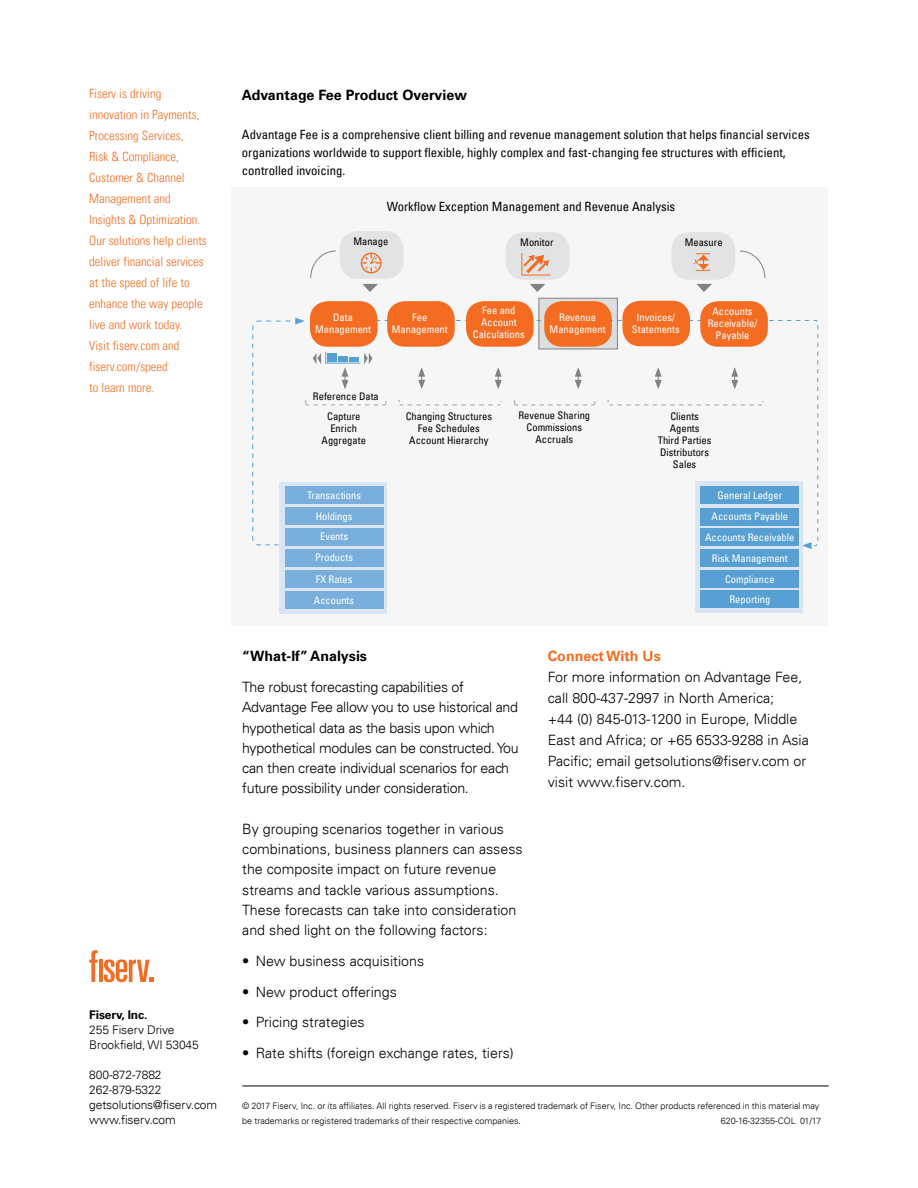
<style>
.page{position:relative;width:918px;height:1188px;background:#fff}
.page>*{position:absolute;margin:0;border:0;box-sizing:border-box;transform-origin:0 0}
.t1{font:300 14.25px/21px "Univers LT";color:#000}
.t2{font:300 14.25px/20.2px "Univers LT";letter-spacing:-.02em;color:#000}
.t3{font:700 14.25px "Univers LT";color:#000}
.t4{font:700 14.25px "Univers LT";color:#f36c21}
.t5{font:300 condensed 12.75px/21px "Univers LT";color:#f36c21}
.t6{font:condensed 12.75px/18px "Univers LT";color:#000}
.t7{font:300 12px/15px "Univers LT";letter-spacing:-.01em;color:#000}
.t8{font:700 12px "Univers LT";letter-spacing:-.01em;color:#000}
.t9{font:condensed 10.5px/12px "Univers LT";color:#fff;text-align:center}
.t10{font:condensed 10.5px/12px "Univers LT";color:#000;text-align:center}
.t11{font:300 9px/15px "Univers LT";color:#000}
</style>
<div class="page">
<hr style="left:242px;top:1086px;width:587px;height:1px;background:#000">
<svg style="left:89px;top:950px;width:9px;height:32px"></svg>
<hr style="left:99px;top:960px;width:3px;height:22px;background:#f36c21">
<svg style="left:104px;top:959px;width:49px;height:23px"></svg>
<div style="left:231px;top:187px;width:597px;height:439px;background:#f6f6f6"></div>
<div style="left:538px;top:298px;width:80px;height:51px;background:#dcddde;border:1px solid #808285"></div>
<div style="left:340px;top:231px;width:64px;height:48px;background:#e2e3e4;border-radius:18px"></div>
<div style="left:506px;top:232px;width:63px;height:48px;background:#e2e3e4;border-radius:18px"></div>
<div style="left:671px;top:232px;width:64px;height:48px;background:#e2e3e4;border-radius:18px"></div>
<svg style="left:361px;top:253px;width:21px;height:20px"></svg>
<svg style="left:521px;top:253px;width:30px;height:22px"></svg>
<svg style="left:693px;top:253px;width:17px;height:18px"></svg>
<div style="left:696px;top:482px;width:107px;height:131px;background:#d9e5f4"></div>
<div style="left:280px;top:482px;width:107px;height:131px;background:#d9e5f4"></div>
<svg style="left:530px;top:284px;width:16px;height:8px"></svg>
<svg style="left:697px;top:284px;width:15px;height:8px"></svg>
<svg style="left:362px;top:284px;width:16px;height:8px"></svg>
<div style="left:310px;top:301px;width:68px;height:46px;background:#f36c21;border-radius:18px"></div>
<div style="left:387px;top:301px;width:68px;height:46px;background:#f36c21;border-radius:18px"></div>
<div style="left:466px;top:301px;width:68px;height:46px;background:#f36c21;border-radius:18px"></div>
<div style="left:544px;top:301px;width:68px;height:46px;background:#f36c21;border-radius:18px"></div>
<div style="left:622px;top:301px;width:68px;height:45px;background:#f36c21;border-radius:18px"></div>
<div style="left:700px;top:301px;width:68px;height:46px;background:#f36c21;border-radius:18px"></div>
<svg style="left:252px;top:318px;width:566px;height:231px"></svg>
<div style="left:701px;top:508px;width:98px;height:18px;background:#56a0d3"></div>
<div style="left:285px;top:570px;width:98px;height:18px;background:#77aedb"></div>
<div style="left:701px;top:486px;width:98px;height:18px;background:#56a0d3"></div>
<div style="left:285px;top:549px;width:98px;height:18px;background:#77aedb"></div>
<div style="left:701px;top:590px;width:98px;height:18px;background:#56a0d3"></div>
<div style="left:285px;top:528px;width:98px;height:18px;background:#77aedb"></div>
<div style="left:701px;top:570px;width:98px;height:18px;background:#56a0d3"></div>
<div style="left:285px;top:507px;width:98px;height:18px;background:#77aedb"></div>
<div style="left:701px;top:549px;width:98px;height:18px;background:#56a0d3"></div>
<div style="left:285px;top:486px;width:98px;height:18px;background:#77aedb"></div>
<div style="left:701px;top:528px;width:98px;height:18px;background:#56a0d3"></div>
<div style="left:285px;top:591px;width:98px;height:18px;background:#77aedb"></div>
<svg style="left:310px;top:250px;width:26px;height:28px"></svg>
<svg style="left:739px;top:250px;width:27px;height:28px"></svg>
<p class="t5" style="left:89px;top:84px;width:119px">Fiserv is driving innovation in Payments,<br>Processing Services,<br>Risk &amp; Compliance,<br>Customer &amp; Channel<br>Management and<br>Insights &amp; Optimization.<br>Our solutions help clients deliver financial services at the speed of life to enhance the way people live and work today.<br>Visit fiserv.com and fiserv.com/speed<br>to learn more.</p>
<p class="t8" style="left:89px;top:1008px;width:60px">Fiserv, Inc.</p>
<p class="t7" style="left:89px;top:1022px;width:111px">255 Fiserv Drive<br>Brookfield, WI 53045</p>
<p class="t7" style="left:89px;top:1067px;width:129px">800-872-7882<br>262-879-5322 getsolutions@fiserv.com www.fiserv.com</p>
<p class="t3" style="left:242px;top:86px;width:227px">Advantage Fee Product Overview</p>
<p class="t6" style="left:242px;top:125px;width:569px">Advantage Fee is a comprehensive client billing and revenue management solution that helps financial services organizations worldwide to support flexible, highly complex and fast-changing fee structures with efficient, controlled invoicing.</p>
<p class="t6" style="left:387px;top:197px;width:290px">Workflow Exception Management and Revenue Analysis</p>
<p class="t10" style="left:353px;top:235px;width:36px">Manage</p>
<p class="t10" style="left:520px;top:236px;width:35px">Monitor</p>
<p class="t10" style="left:685px;top:236px;width:39px">Measure</p>
<p class="t9" style="left:315px;top:311px;width:57px">Data<br>Management</p>
<p class="t9" style="left:473px;top:304px;width:53px">Fee and<br>Account<br>Calculations</p>
<p class="t9" style="left:550px;top:311px;width:57px">Revenue<br>Management</p>
<p class="t9" style="left:632px;top:311px;width:49px">Invoices/<br>Statements</p>
<p class="t9" style="left:708px;top:305px;width:51px">Accounts<br>Receivable/<br>Payable</p>
<p class="t9" style="left:392px;top:311px;width:57px">Fee<br>Management</p>
<p class="t10" style="left:313px;top:390px;width:67px">Reference Data</p>
<p class="t10" style="left:322px;top:410px;width:46px">Capture<br>Enrich<br>Aggregate</p>
<p class="t10" style="left:518px;top:410px;width:73px">Revenue Sharing<br>Commissions<br>Accruals</p>
<p class="t10" style="left:658px;top:410px;width:55px">Clients<br>Agents<br>Third Parties<br>Distributors<br>Sales</p>
<p class="t10" style="left:406px;top:410px;width:88px">Changing Structures<br>Fee Schedules<br>Account Hierarchy</p>
<p class="t9" style="left:307px;top:489px;width:55px">Transactions</p>
<p class="t9" style="left:717px;top:489px;width:66px">General Ledger</p>
<p class="t9" style="left:316px;top:510px;width:38px">Holdings</p>
<p class="t9" style="left:712px;top:511px;width:78px">Accounts Payable</p>
<p class="t9" style="left:320px;top:531px;width:29px">Events</p>
<p class="t9" style="left:705px;top:531px;width:91px">Accounts Receivable</p>
<p class="t9" style="left:315px;top:552px;width:39px">Products</p>
<p class="t9" style="left:712px;top:552px;width:77px">Risk Management</p>
<p class="t9" style="left:316px;top:573px;width:38px">FX Rates</p>
<p class="t9" style="left:725px;top:573px;width:51px">Compliance</p>
<p class="t9" style="left:314px;top:594px;width:42px">Accounts</p>
<p class="t9" style="left:729px;top:593px;width:42px">Reporting</p>
<p class="t3" style="left:242px;top:648px;width:126px">“What-If” Analysis</p>
<p class="t2" style="left:242px;top:677px;width:278px">The robust forecasting capabilities of Advantage Fee allow you to use historical and hypothetical data as the basis upon which hypothetical modules can be constructed. You can then create individual scenarios for each future possibility under consideration.</p>
<p class="t1" style="left:242px;top:819px;width:282px;line-height:20.2px">By grouping scenarios together in various combinations, business planners can assess the composite impact on future revenue streams and tackle various assumptions.<br>These forecasts can take into consideration and shed light on the following factors:</p>
<p class="t1" style="left:242px;top:950px;width:183px">• New business acquisitions</p>
<p class="t1" style="left:242px;top:981px;width:156px">• New product offerings</p>
<p class="t1" style="left:242px;top:1012px;width:124px">• Pricing strategies</p>
<p class="t1" style="left:242px;top:1043px;width:273px">• Rate shifts (foreign exchange rates, tiers)</p>
<p class="t4" style="left:548px;top:647px;width:115px">Connect With Us</p>
<p class="t1" style="left:548px;top:666px;width:263px">For more information on Advantage Fee, call 800-437-2997 in North America;<br>+44 (0) 845-013-1200 in Europe, Middle East and Africa; or +65 6533-9288 in Asia Pacific; email getsolutions@fiserv.com or visit www.fiserv.com.</p>
<p class="t11" style="left:242px;top:1099px;width:579px">© 2017 Fiserv, Inc. or its affiliates. All rights reserved. Fiserv is a registered trademark of Fiserv, Inc. Other products referenced in this material may be trademarks or registered trademarks of their respective companies.</p>
<p class="t11" style="left:721px;top:1114px;width:102px">620-16-32355-COL 01/17</p>
</div>
